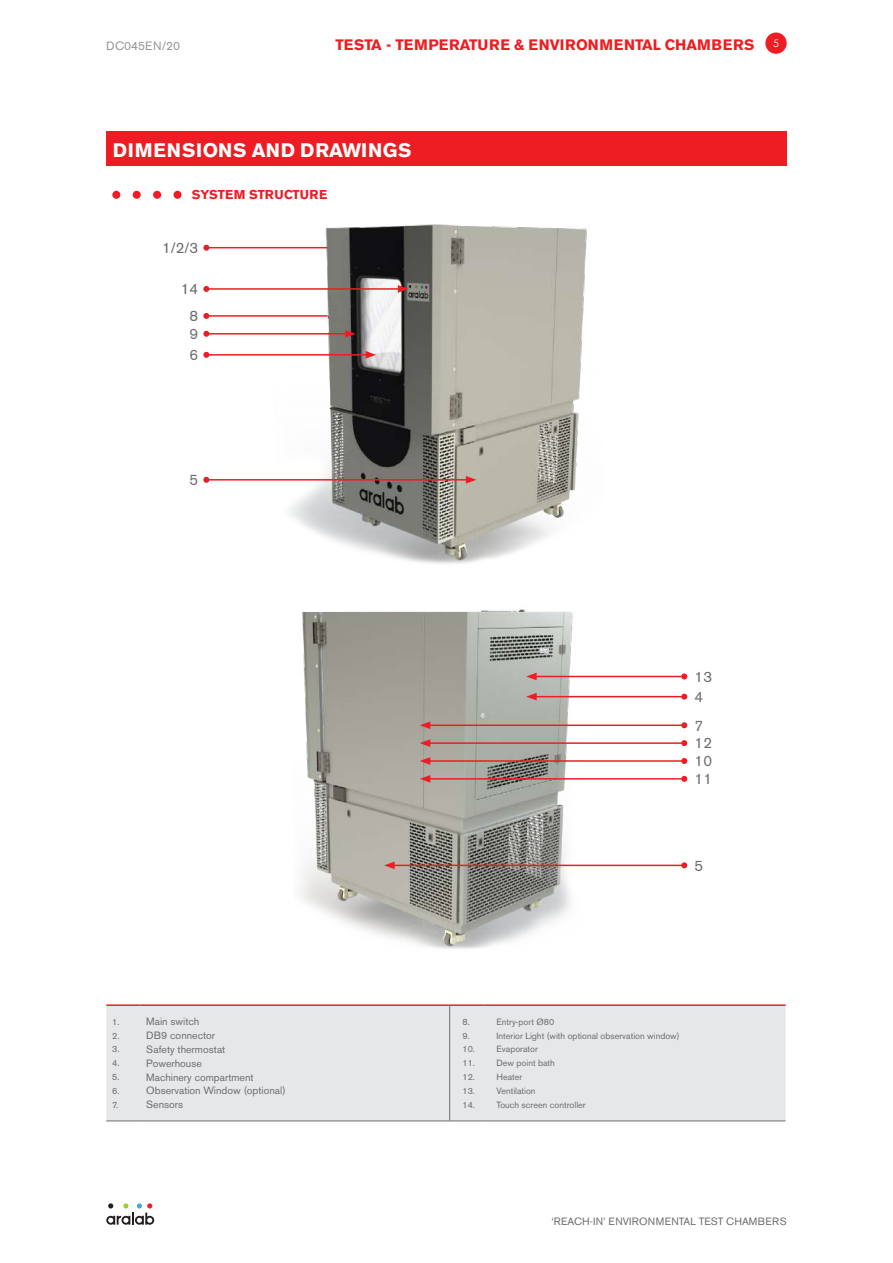
<style>
.page{position:relative;width:893px;height:1263px;background:#fff}
.page>*{position:absolute;margin:0;border:0;box-sizing:border-box;transform-origin:0 0}
.t1{font:700 19.5px "Akzidenz Grotesk BE";letter-spacing:.04em;color:#fff}
.t2{font:700 15px "Akzidenz Grotesk BE";color:#ee1d23}
.t3{font:15px/17.9px "Akzidenz Grotesk BE";color:#6c6d70;text-align:justify}
.t4{font:700 12.75px "Akzidenz Grotesk BE";color:#ee1d23}
.t5{font:12px "Akzidenz Grotesk BE";color:#939598}
.t6{font:10.5px/13.8px "Akzidenz Grotesk BE";color:#6c6d70}
.t7{font:10.5px "Akzidenz Grotesk BE";letter-spacing:.02em;color:#6c6d70}
.t8{font:9px/13.8px "Akzidenz Grotesk BE";color:#6c6d70}
</style>
<div class="page">
<div style="left:765px;top:33px;width:22px;height:21px;background:#ee1d23;border-radius:50%"></div>
<svg style="left:106px;top:1203px;width:48px;height:22px"></svg>
<div style="left:106px;top:132px;width:681px;height:34px;background:#ee1d23"></div>
<div style="left:106px;top:1006px;width:680px;height:114px;background:#e6e7e9"></div>
<hr style="left:106px;top:1004px;width:34px;height:2px;background:#ee1d23">
<hr style="left:140px;top:1004px;width:310px;height:2px;background:#ee1d23">
<hr style="left:450px;top:1004px;width:34px;height:2px;background:#ee1d23">
<hr style="left:484px;top:1004px;width:302px;height:2px;background:#ee1d23">
<hr style="left:449px;top:1006px;width:1px;height:114px;background:#6c6d70">
<hr style="left:106px;top:1120px;width:34px;height:1px;background:#6c6d70">
<hr style="left:140px;top:1120px;width:310px;height:1px;background:#6c6d70">
<hr style="left:450px;top:1120px;width:34px;height:1px;background:#6c6d70">
<hr style="left:484px;top:1120px;width:302px;height:1px;background:#6c6d70">
<div style="left:112px;top:191px;width:8px;height:8px;background:#ee1d23;border-radius:50%"></div>
<div style="left:133px;top:191px;width:8px;height:8px;background:#ee1d23;border-radius:50%"></div>
<div style="left:153px;top:191px;width:8px;height:8px;background:#ee1d23;border-radius:50%"></div>
<div style="left:173px;top:191px;width:9px;height:8px;background:#ee1d23;border-radius:50%"></div>
<img style="left:273px;top:224px;width:314px;height:340px">
<img style="left:301px;top:609px;width:281px;height:340px">
<hr style="left:206px;top:247px;width:122px;height:1px;background:#ee1d23">
<svg style="left:203px;top:245px;width:6px;height:6px"></svg>
<hr style="left:534px;top:676px;width:150px;height:1px;background:#ee1d23">
<svg style="left:681px;top:673px;width:6px;height:6px"></svg>
<svg style="left:526px;top:673px;width:11px;height:7px"></svg>
<hr style="left:206px;top:288px;width:194px;height:2px;background:#ee1d23">
<svg style="left:203px;top:286px;width:6px;height:6px"></svg>
<svg style="left:398px;top:285px;width:10px;height:8px"></svg>
<hr style="left:534px;top:696px;width:150px;height:1px;background:#ee1d23">
<svg style="left:681px;top:694px;width:6px;height:6px"></svg>
<svg style="left:526px;top:693px;width:11px;height:7px"></svg>
<hr style="left:206px;top:315px;width:122px;height:2px;background:#ee1d23">
<svg style="left:203px;top:313px;width:6px;height:6px"></svg>
<hr style="left:428px;top:724px;width:256px;height:2px;background:#ee1d23">
<svg style="left:681px;top:722px;width:6px;height:6px"></svg>
<svg style="left:420px;top:721px;width:10px;height:8px"></svg>
<hr style="left:206px;top:333px;width:141px;height:1px;background:#ee1d23">
<svg style="left:203px;top:331px;width:6px;height:6px"></svg>
<svg style="left:345px;top:330px;width:11px;height:8px"></svg>
<hr style="left:428px;top:742px;width:256px;height:2px;background:#ee1d23">
<svg style="left:681px;top:740px;width:6px;height:6px"></svg>
<svg style="left:420px;top:739px;width:10px;height:8px"></svg>
<hr style="left:428px;top:760px;width:256px;height:2px;background:#ee1d23">
<svg style="left:681px;top:758px;width:6px;height:6px"></svg>
<svg style="left:420px;top:757px;width:10px;height:8px"></svg>
<hr style="left:428px;top:778px;width:256px;height:2px;background:#ee1d23">
<svg style="left:681px;top:776px;width:6px;height:6px"></svg>
<svg style="left:420px;top:775px;width:10px;height:8px"></svg>
<hr style="left:206px;top:354px;width:162px;height:2px;background:#ee1d23">
<svg style="left:203px;top:352px;width:6px;height:6px"></svg>
<svg style="left:365px;top:351px;width:11px;height:8px"></svg>
<hr style="left:206px;top:479px;width:262px;height:1px;background:#ee1d23">
<svg style="left:203px;top:477px;width:6px;height:6px"></svg>
<svg style="left:466px;top:476px;width:10px;height:8px"></svg>
<hr style="left:392px;top:865px;width:292px;height:1px;background:#ee1d23">
<svg style="left:681px;top:862px;width:6px;height:6px"></svg>
<svg style="left:384px;top:861px;width:11px;height:8px"></svg>
<h3 class="t5" style="left:106px;top:39px;width:75px">DC045EN/20</h3>
<h2 class="t2" style="left:335px;top:36px;width:445px">TESTA - TEMPERATURE &amp; ENVIRONMENTAL CHAMBERS <sup>5</sup></h2>
<h1 class="t1" style="left:113px;top:139px;width:300px">DIMENSIONS AND DRAWINGS</h1>
<h3 class="t4" style="left:192px;top:187px;width:137px">SYSTEM STRUCTURE</h3>
<h2 class="t3" style="left:162px;top:239px;width:38px">1/2/3</h2>
<h2 class="t3" style="left:181px;top:280px;width:19px">14</h2>
<h2 class="t3" style="left:190px;top:307px;width:10px">8</h2>
<h2 class="t3" style="left:190px;top:325px;width:10px">9</h2>
<h2 class="t3" style="left:190px;top:346px;width:10px">6</h2>
<h2 class="t3" style="left:190px;top:471px;width:10px">5</h2>
<h2 class="t3" style="left:695px;top:668px;width:19px">13</h2>
<h2 class="t3" style="left:695px;top:688px;width:10px">4</h2>
<h2 class="t3" style="left:695px;top:716px;width:10px">7</h2>
<h2 class="t3" style="left:695px;top:734px;width:19px">12<br>10<br>11</h2>
<h2 class="t3" style="left:695px;top:856px;width:10px">5</h2>
<p class="t8" style="left:112px;top:1015px;width:9px;text-align:justify">1.<br>2.<br>3.<br>4.<br>5.<br>6.<br>7.</p>
<p class="t6" style="left:146px;top:1015px;width:141px">Main switch<br>DB9 connector<br>Safety thermostat<br>Powerhouse<br>Machinery compartment<br>Observation Window (optional)<br>Sensors</p>
<p class="t8" style="left:462px;top:1015px;width:14px">8.<br>9.<br>10.<br>11.<br>12.<br>13.<br>14.</p>
<p class="t8" style="left:496px;top:1015px;width:185px">Entry-port Ø80<br>Interior Light (with optional observation window)<br>Evaporator<br>Dew point bath<br>Heater<br>Ventilation<br>Touch screen controller</p>
<p class="t7" style="left:551px;top:1215px;width:237px">‘REACH-IN’ ENVIRONMENTAL TEST CHAMBERS</p>
</div>
